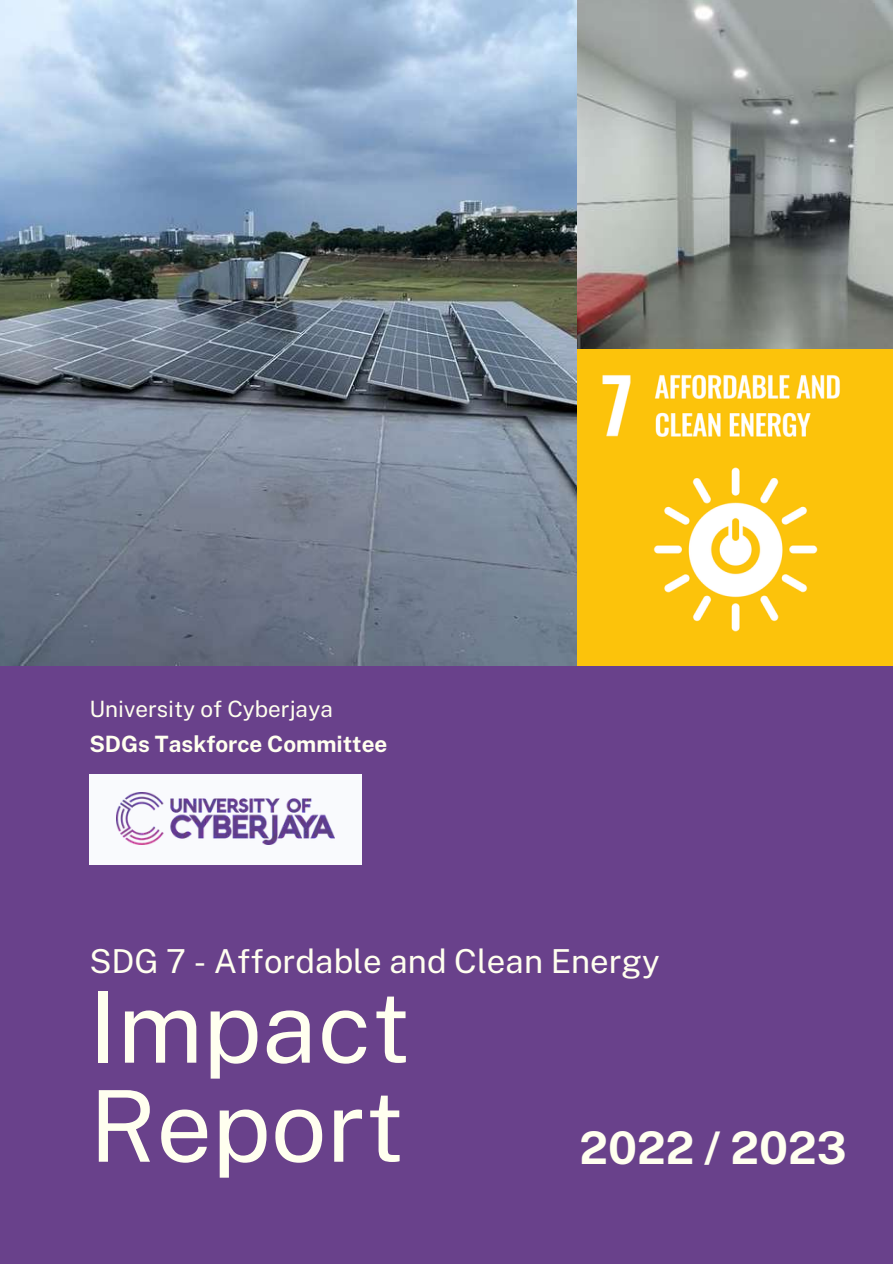
<style>
.page{position:relative;width:893px;height:1264px;background:#fff}
.page>*{position:absolute;margin:0;border:0;box-sizing:border-box;transform-origin:0 0}
.t1{font:99px/99px "Public Sans";color:#ffffef}
.t2{font:700 45px "Public Sans";color:#ffffef}
.t3{font:33px "Public Sans";color:#ffffef}
.t4{font:700 22.5px "Public Sans";color:#ffffef}
.t5{font:22.5px "Public Sans";color:#ffffef}
</style>
<div class="page">
<div style="left:0;top:0;width:892px;height:1263px;background:#69418b"></div>
<img style="left:0;top:0;width:892px;height:665px">
<div style="left:89px;top:773px;width:273px;height:91px;background:#f9fafd"></div>
<img style="left:117px;top:792px;width:217px;height:52px">
<p class="t5" style="left:89px;top:692px;width:245px">University of Cyberjaya</p>
<p class="t4" style="left:89px;top:727px;width:299px">SDGs Taskforce Committee</p>
<p class="t3" style="left:89px;top:936px;width:572px">SDG 7 - Affordable and Clean Energy</p>
<h1 class="t1" style="left:89px;top:971px;width:323px">Impact<br>Report</h1>
<h2 class="t2" style="left:579px;top:1114px;width:268px">2022 / 2023</h2>
</div>
